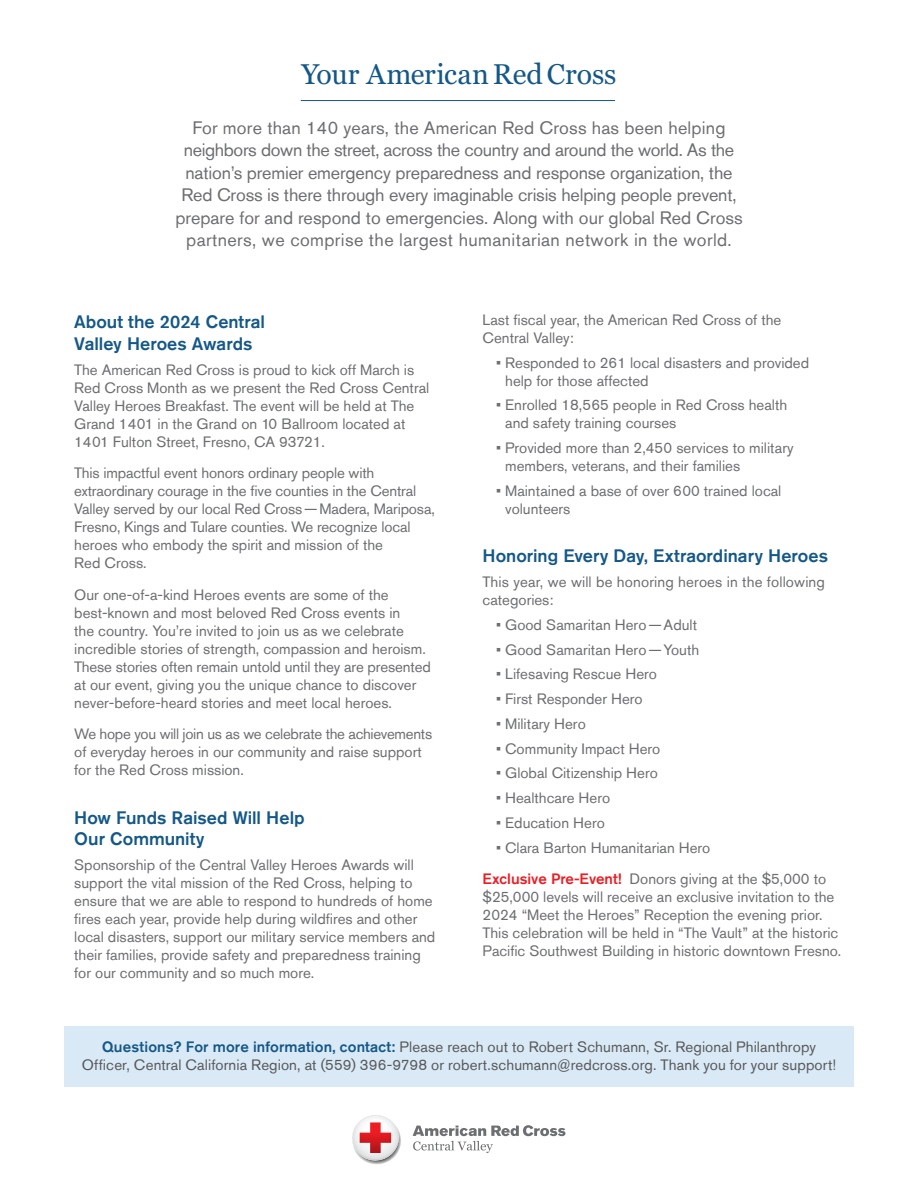
<style>
.page{position:relative;width:918px;height:1188px;background:#fff}
.page>*{position:absolute;margin:0;border:0;box-sizing:border-box;transform-origin:0 0}
.t1{font:28.5px "Georgia Pro";color:#145888}
.t2{font:18px/22.5px "Akzidenz Grotesk Std";letter-spacing:-.01em;color:#6d6e71;text-align:center}
.t3{font:500 18px/21.6px "Akzidenz Grotesk Std";color:#145888}
.t4{font:15px/18px "Akzidenz Grotesk Std";color:#6d6e71}
.t5{font:15px/18px "Akzidenz Grotesk Std";letter-spacing:.01em;color:#58595b;text-align:center}
.s1{font-weight:500;color:#ed1d24}
.s2{font-weight:500;color:#145888}
</style>
<div class="page">
<div style="left:64px;top:1027px;width:790px;height:60px;background:#d9e9f5"></div>
<svg style="left:352px;top:1115px;width:49px;height:50px"></svg>
<svg style="left:413px;top:1125px;width:152px;height:28px"></svg>
<hr style="left:301px;top:100px;width:314px;height:1px;background:#145888">
<h1 class="t1" style="left:301px;top:58px;width:317px">Your American Red Cross</h1>
<p class="t2" style="left:175px;top:116px;width:569px">For more than 140 years, the American Red Cross has been helping neighbors down the street, across the country and around the world. As the nation’s premier emergency preparedness and response organization, the Red Cross is there through every imaginable crisis helping people prevent, prepare for and respond to emergencies. Along with our global Red Cross partners, we comprise the largest humanitarian network in the world.</p>
<p class="t3" style="left:74px;top:311px;width:192px">About the 2024 Central<br>Valley Heroes Awards</p>
<p class="t4" style="left:74px;top:360px;width:357px">The American Red Cross is proud to kick off March is Red Cross Month as we present the Red Cross Central Valley Heroes Breakfast. The event will be held at The Grand 1401 in the Grand on 10 Ballroom located at 1401 Fulton Street, Fresno, CA 93721.</p>
<p class="t4" style="left:74px;top:464px;width:362px">This impactful event honors ordinary people with extraordinary courage in the five counties in the Central Valley served by our local Red Cross—Madera, Mariposa, Fresno, Kings and Tulare counties. We recognize local heroes who embody the spirit and mission of the<br>Red Cross.</p>
<p class="t4" style="left:74px;top:585px;width:358px">Our one-of-a-kind Heroes events are some of the best-known and most beloved Red Cross events in<br>the country. You’re invited to join us as we celebrate incredible stories of strength, compassion and heroism.<br>These stories often remain untold until they are presented at our event, giving you the unique chance to discover never-before-heard stories and meet local heroes.</p>
<p class="t4" style="left:74px;top:725px;width:359px">We hope you will join us as we celebrate the achievements of everyday heroes in our community and raise support for the Red Cross mission.</p>
<p class="t3" style="left:74px;top:806px;width:232px">How Funds Raised Will Help<br>Our Community</p>
<p class="t4" style="left:74px;top:856px;width:363px">Sponsorship of the Central Valley Heroes Awards will support the vital mission of the Red Cross, helping to ensure that we are able to respond to hundreds of home fires each year, provide help during wildfires and other local disasters, support our military service members and their families, provide safety and preparedness training for our community and so much more.</p>
<p class="t4" style="left:483px;top:311px;width:300px">Last fiscal year, the American Red Cross of the<br>Central Valley:</p>
<p class="t4" style="left:505px;top:353px;width:306px;text-indent:-9px">• Responded to 261 local disasters and provided help for those affected</p>
<p class="t4" style="left:505px;top:396px;width:284px;text-indent:-9px">• Enrolled 18,565 people in Red Cross health and safety training courses</p>
<p class="t4" style="left:505px;top:439px;width:290px;text-indent:-9px">• Provided more than 2,450 services to military members, veterans, and their families</p>
<p class="t4" style="left:505px;top:482px;width:278px;text-indent:-9px">• Maintained a base of over 600 trained local volunteers</p>
<p class="t3" style="left:483px;top:545px;width:347px">Honoring Every Day, Extraordinary Heroes</p>
<p class="t4" style="left:483px;top:573px;width:344px">This year, we will be honoring heroes in the following categories:</p>
<p class="t4" style="left:496px;top:616px;width:202px">• Good Samaritan Hero—Adult</p>
<p class="t4" style="left:496px;top:640px;width:205px">• Good Samaritan Hero—Youth</p>
<p class="t4" style="left:496px;top:665px;width:162px">• Lifesaving Rescue Hero</p>
<p class="t4" style="left:496px;top:690px;width:148px">• First Responder Hero</p>
<p class="t4" style="left:496px;top:715px;width:91px">• Military Hero</p>
<p class="t4" style="left:496px;top:739px;width:166px">• Community Impact Hero</p>
<p class="t4" style="left:496px;top:764px;width:163px">• Global Citizenship Hero</p>
<p class="t4" style="left:496px;top:789px;width:116px">• Healthcare Hero</p>
<p class="t4" style="left:496px;top:814px;width:110px">• Education Hero</p>
<p class="t4" style="left:483px;top:832px;width:345px;line-height:31.5px;text-indent:14px">• Clara Barton Humanitarian Hero<br><span class="s1">Exclusive Pre-Event!</span> Donors giving at the $5,000 to</p>
<p class="t4" style="left:483px;top:888px;width:360px">$25,000 levels will receive an exclusive invitation to the 2024 “Meet the Heroes” Reception the evening prior.<br>This celebration will be held in “The Vault” at the historic Pacific Southwest Building in historic downtown Fresno.</p>
<p class="t5" style="left:82px;top:1038px;width:756px"><span class="s2">Questions? For more information, contact:</span> Please reach out to Robert Schumann, Sr. Regional Philanthropy<br>Officer, Central California Region, at (559) 396-9798 or robert.schumann@redcross.org. Thank you for your support!</p>
</div>
